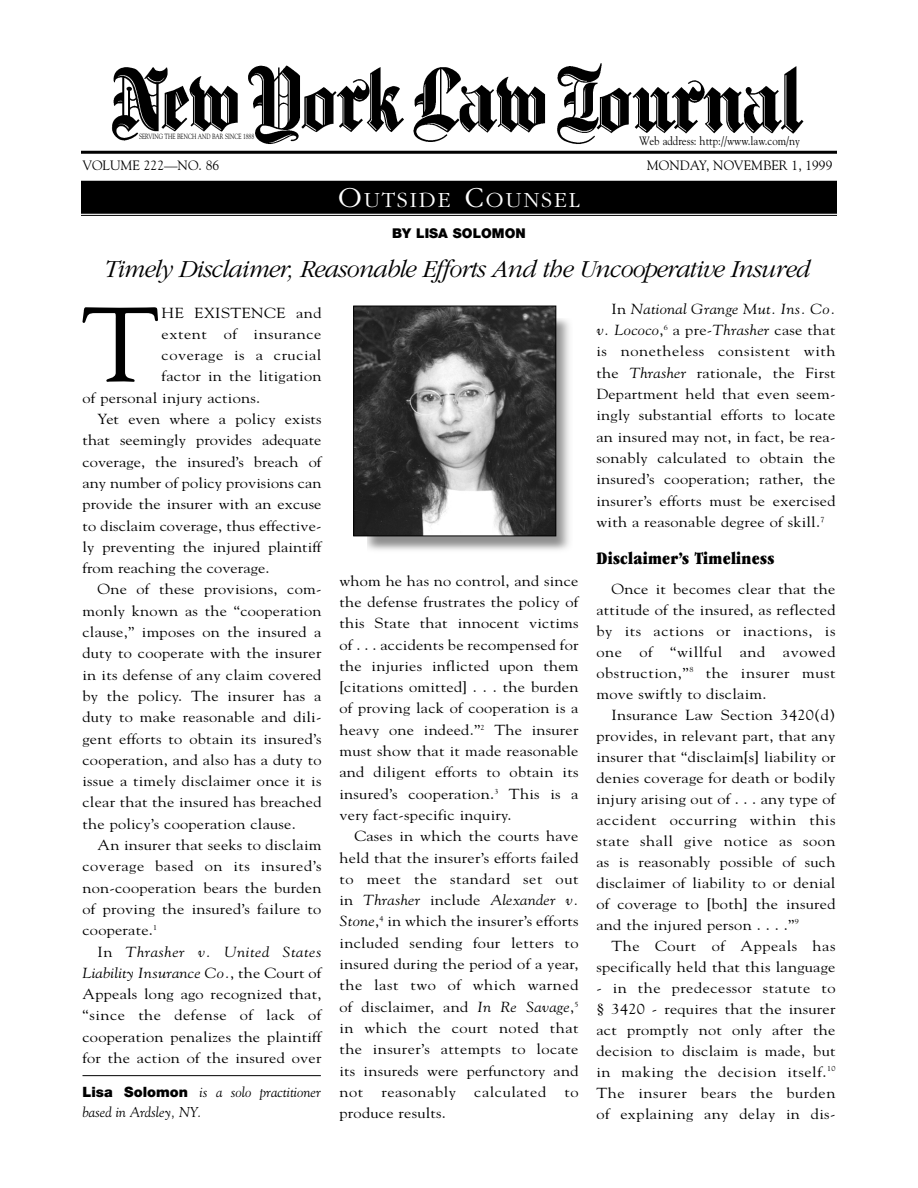
<style>
.page{position:relative;width:918px;height:1188px;background:#fff}
.page>*{position:absolute;margin:0;border:0;box-sizing:border-box;transform-origin:0 0}
.t1{font:105.3px "Goudy";color:#000;scale:1.12 1}
.t2{font:italic 300 25.5px "Garamond";letter-spacing:-.035em;color:#000}
.t3{font:300 22.5px "Garamond";letter-spacing:.08em;color:#fff}
.t4{font:ultra-condensed 18px "Garamond";letter-spacing:.015em;color:#000}
.t5{font:14.55px/21.3px "Goudy";letter-spacing:.015em;color:#000;text-align:justify;scale:1.12 1}
.t6{font:14.55px "Goudy";letter-spacing:.035em;color:#000;scale:1.12 1}
.t7{font:italic 14.55px "Goudy";letter-spacing:.025em;color:#000;scale:1.12 1}
.t8{font:italic 14.25px/20.4px "Goudy";color:#000}
.t9{font:13.5px "Goudy";color:#000}
.t10{font:900 13.5px "Helvetica Neue";color:#000}
.t11{font:12px "Goudy";color:#000;scale:.9 1}
.t12{font:7.5px "Goudy";color:#000;scale:.74 1}
.s1{font-size:30px}
.s2{font-style:normal}
.s3{font-family:"Helvetica Neue";font-weight:900;font-style:normal}
.s4{font-style:italic}
</style>
<div class="page">
<img style="left:112px;top:63px;width:692px;height:81px">
<hr style="left:81px;top:151px;width:756px;height:3px;background:#000">
<div style="left:81px;top:181px;width:756px;height:33px;background:#000"></div>
<hr style="left:81px;top:215px;width:756px;height:1px;background:#000">
<img style="left:367px;top:319px;width:203px;height:231px">
<img style="left:355px;top:308px;width:199px;height:226px">
<div style="left:353px;top:306px;width:203px;height:230px;border:1px solid #000"></div>
<hr style="left:82px;top:1075px;width:239px;height:1px;background:#000">
<p class="t12" style="left:139px;top:133px;width:157px">SERVING THE BENCH AND BAR SINCE 1888</p>
<p class="t11" style="left:639px;top:136px;width:180px">Web address: http://www.law.com/ny</p>
<p class="t9" style="left:82px;top:160px;width:138px">VOLUME 222—NO. 86</p>
<p class="t9" style="left:647px;top:160px;width:187px">MONDAY, NOVEMBER 1, 1999</p>
<h3 class="t3" style="left:338px;top:191px;width:243px"><span class="s1">O</span>UTSIDE <span class="s1">C</span>OUNSEL</h3>
<p class="t10" style="left:392px;top:229px;width:135px">BY LISA SOLOMON</p>
<h2 class="t2" style="left:104px;top:259px;width:708px">Timely Disclaimer, Reasonable Efforts And the Uncooperative Insured</h2>
<h1 class="t1" style="left:81px;top:303px;width:72px">T</h1>
<p class="t5" style="left:162px;top:303px;width:144px">HE EXISTENCE and</p>
<p class="t6" style="left:162px;top:328px;width:144px">extent of insurance</p>
<p class="t6" style="left:162px;top:349px;width:144px">coverage is a crucial</p>
<p class="t5" style="left:162px;top:367px;width:144px">factor in the litigation</p>
<p class="t5" style="left:82px;top:388px;width:160px">of personal injury actions.</p>
<p class="t5" style="left:98px;top:409px;width:201px">Yet even where a policy exists</p>
<p class="t5" style="left:82px;top:431px;width:215px">that seemingly provides adequate</p>
<p class="t5" style="left:82px;top:452px;width:215px">coverage, the insured’s breach of</p>
<p class="t5" style="left:82px;top:473px;width:215px">any number of policy provisions can</p>
<p class="t5" style="left:82px;top:495px;width:215px">provide the insurer with an excuse</p>
<p class="t5" style="left:82px;top:516px;width:215px">to disclaim coverage, thus effective-</p>
<p class="t5" style="left:82px;top:537px;width:215px">ly preventing the injured plaintiff</p>
<p class="t5" style="left:82px;top:559px;width:168px">from reaching the coverage.</p>
<p class="t5" style="left:98px;top:580px;width:202px">One of these provisions, com-</p>
<p class="t5" style="left:82px;top:601px;width:215px">monly known as the “cooperation</p>
<p class="t5" style="left:82px;top:622px;width:215px">clause,” imposes on the insured a</p>
<p class="t5" style="left:82px;top:644px;width:215px">duty to cooperate with the insurer</p>
<p class="t5" style="left:82px;top:665px;width:215px">in its defense of any claim covered</p>
<p class="t5" style="left:82px;top:686px;width:215px">by the policy. The insurer has a</p>
<p class="t5" style="left:82px;top:708px;width:215px">duty to make reasonable and dili-</p>
<p class="t5" style="left:82px;top:729px;width:215px">gent efforts to obtain its insured’s</p>
<p class="t5" style="left:82px;top:750px;width:215px">cooperation, and also has a duty to</p>
<p class="t5" style="left:82px;top:772px;width:215px">issue a timely disclaimer once it is</p>
<p class="t5" style="left:82px;top:793px;width:215px">clear that the insured has breached</p>
<p class="t5" style="left:82px;top:814px;width:192px">the policy’s cooperation clause.</p>
<p class="t5" style="left:98px;top:835px;width:201px">An insurer that seeks to disclaim</p>
<p class="t6" style="left:82px;top:860px;width:215px">coverage based on its insured’s</p>
<p class="t5" style="left:82px;top:878px;width:215px">non-cooperation bears the burden</p>
<p class="t5" style="left:82px;top:899px;width:215px">of proving the insured’s failure to</p>
<p class="t5" style="left:82px;top:921px;width:68px">cooperate.<sup>1</sup></p>
<p class="t7" style="left:98px;top:946px;width:201px"><span class="s2">In</span> Thrasher v. United States</p>
<p class="t7" style="left:83px;top:967px;width:215px">Liability Insurance Co.<span class="s2">, the Court of</span></p>
<p class="t5" style="left:83px;top:985px;width:215px">Appeals long ago recognized that,</p>
<p class="t6" style="left:83px;top:1010px;width:215px">“since the defense of lack of</p>
<p class="t5" style="left:83px;top:1027px;width:215px">cooperation penalizes the plaintiff</p>
<p class="t5" style="left:83px;top:1048px;width:215px">for the action of the insured over</p>
<p class="t8" style="left:82px;top:1083px;width:240px"><span class="s3">Lisa Solomon</span> is a solo practitioner based in Ardsley, NY.</p>
<p class="t5" style="left:339px;top:571px;width:215px">whom he has no control, and since the defense frustrates the policy of this State that innocent victims of . . . accidents be recompensed for the injuries inflicted upon them [citations omitted] . . . the burden of proving lack of cooperation is a heavy one indeed.”<sup>2</sup> The insurer must show that it made reasonable and diligent efforts to obtain its insured’s cooperation.<sup>3</sup> This is a very fact-specific inquiry.</p>
<p class="t5" style="left:339px;top:827px;width:215px;text-indent:15px">Cases in which the courts have held that the insurer’s efforts failed to meet the standard set out in <span class="s4">Thrasher</span> include <span class="s4">Alexander v.<br>Stone</span>,<sup>4</sup> in which the insurer’s efforts included sending four letters to insured during the period of a year, the last two of which warned of disclaimer, and <span class="s4">In Re Savage</span>,<sup>5 </sup>in which the court noted that the insurer’s attempts to locate its insureds were perfunctory and not reasonably calculated to produce results.</p>
<p class="t5" style="left:596px;top:299px;width:215px;text-indent:15px">In <span class="s4">National Grange Mut. Ins. Co. v. Lococo</span>,<sup>6</sup> a pre-<span class="s4">Thrasher</span> case that is nonetheless consistent with the <span class="s4">Thrasher</span> rationale, the First Department held that even seem&shy;ingly substantial efforts to locate an insured may not, in fact, be rea&shy;sonably calculated to obtain the insured’s cooperation; rather, the insurer’s efforts must be exercised with a reasonable degree of skill.<sup>7</sup></p>
<p class="t4" style="left:597px;top:551px;width:179px">Disclaimer’s Timeliness</p>
<p class="t5" style="left:596px;top:579px;width:215px;text-indent:15px">Once it becomes clear that the attitude of the insured, as reflected by its actions or inactions, is one of “willful and avowed obstruction,”<sup>8</sup> the insurer must move swiftly to disclaim.</p>
<p class="t5" style="left:596px;top:705px;width:215px;text-indent:15px">Insurance Law Section 3420(d) provides, in relevant part, that any insurer that “disclaim[s] liability or denies coverage for death or bodily injury arising out of . . . any type of accident occurring within this state shall give notice as soon as is reasonably possible of such disclaimer of liability to or denial of coverage to [both] the insured and the injured person . . . .”<sup>9</sup></p>
<p class="t5" style="left:597px;top:936px;width:215px;text-align:right">The Court of Appeals has specifically held that this language</p>
<p class="t5" style="left:597px;top:978px;width:215px">- in the predecessor statute to § 3420 - requires that the insurer act promptly not only after the decision to disclaim is made, but in making the decision itself.<sup>10<br></sup>The insurer bears the burden of explaining any delay in dis-</p>
</div>
